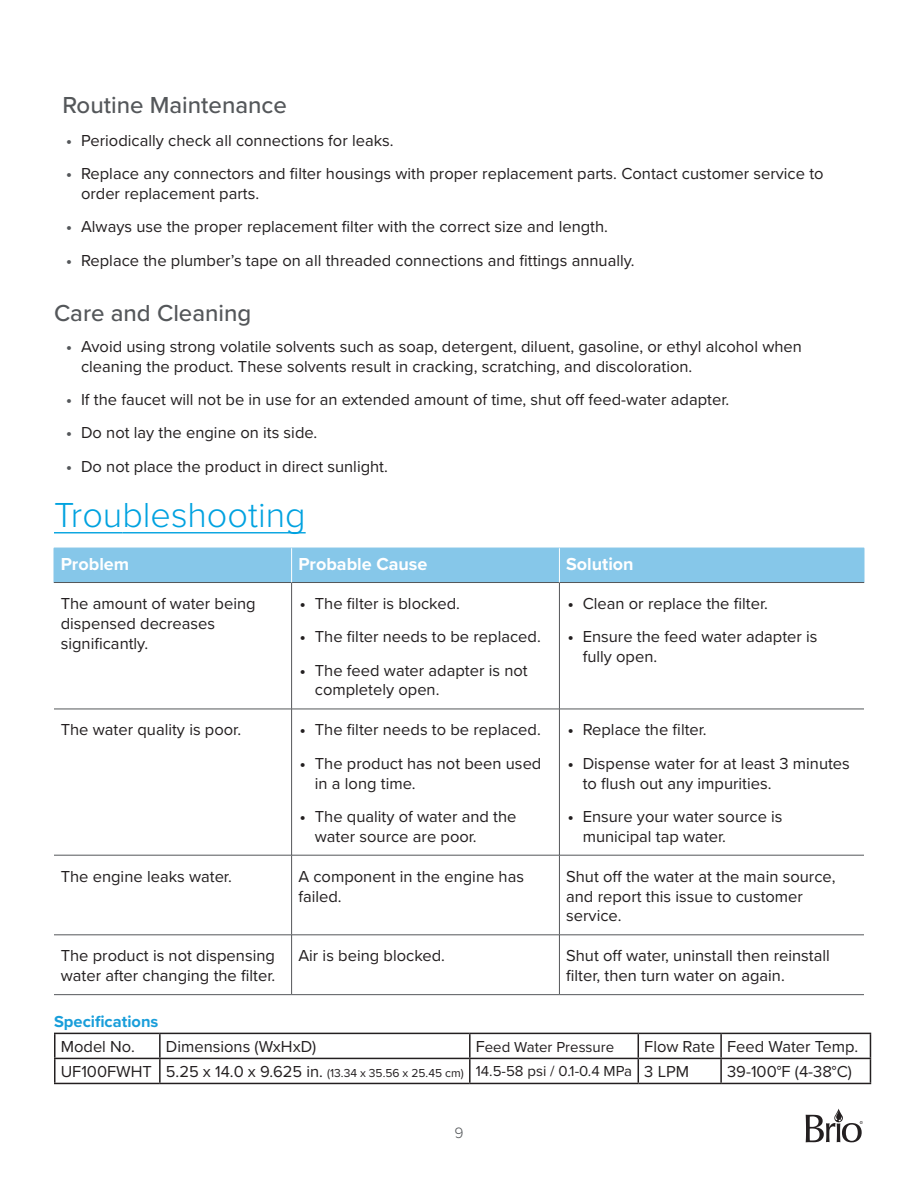
<style>
.page{position:relative;width:918px;height:1188px;background:#fff}
.page>*{position:absolute;margin:0;border:0;box-sizing:border-box;transform-origin:0 0}
.Bulleted_Body{font:300 36px "Proxima Nova";color:#00a2e0}
.Body{font:500 24px "Proxima Nova";color:#54575a}
.Heading_2{font:500 24px "Proxima Nova";color:#54575a}
.Table_Header{font:700 18px "Proxima Nova";color:#fff}
.Table_Body{font:16.5px/19.8px "Proxima Nova";color:#231f20}
.Body-2{font:700 16.5px "Proxima Nova";color:#199eda}
.t1{font:300 15.6px "Proxima Nova";color:#54575a}
.Table_Body-2{font:15px "Proxima Nova";color:#231f20}
.Table_Body-3{font:12px "Proxima Nova";color:#231f20}
.s1{font-weight:700;color:#54575a}
.s2{color:#00a2df}
.s3{font-weight:700}
.s4{font-size:16.5px}
</style>
<div class="page">
<svg style="left:806px;top:1108px;width:57px;height:34px"></svg>
<hr style="left:54px;top:532px;width:68px;height:1px;background:#00a2df">
<hr style="left:122px;top:532px;width:184px;height:1px;background:#00a2e0">
<div style="left:55px;top:549px;width:809px;height:33px;background:#86c7e9"></div>
<hr style="left:54px;top:709px;width:238px;height:1px;background:#54575a">
<hr style="left:292px;top:709px;width:267px;height:1px;background:#54575a">
<hr style="left:559px;top:709px;width:305px;height:1px;background:#54575a">
<hr style="left:292px;top:855px;width:267px;height:1px;background:#54575a">
<hr style="left:559px;top:855px;width:305px;height:1px;background:#54575a">
<hr style="left:54px;top:935px;width:238px;height:1px;background:#54575a">
<hr style="left:292px;top:935px;width:267px;height:1px;background:#54575a">
<hr style="left:559px;top:935px;width:305px;height:1px;background:#54575a">
<hr style="left:559px;top:583px;width:1px;height:126px;background:#54575a">
<hr style="left:559px;top:709px;width:1px;height:146px;background:#54575a">
<hr style="left:559px;top:855px;width:1px;height:80px;background:#54575a">
<hr style="left:559px;top:935px;width:1px;height:59px;background:#54575a">
<hr style="left:54px;top:994px;width:238px;height:1px;background:#54575a">
<hr style="left:292px;top:994px;width:267px;height:1px;background:#54575a">
<hr style="left:559px;top:994px;width:305px;height:1px;background:#54575a">
<hr style="left:54px;top:548px;width:238px;height:1px;background:#86c7e9">
<hr style="left:54px;top:548px;width:1px;height:34px;background:#86c7e9">
<hr style="left:292px;top:548px;width:267px;height:1px;background:#86c7e9">
<hr style="left:559px;top:548px;width:305px;height:1px;background:#86c7e9">
<hr style="left:864px;top:548px;width:1px;height:34px;background:#86c7e9">
<hr style="left:54px;top:582px;width:238px;height:1px;background:#54575a">
<hr style="left:292px;top:582px;width:267px;height:1px;background:#54575a">
<hr style="left:559px;top:582px;width:305px;height:1px;background:#54575a">
<hr style="left:291px;top:583px;width:1px;height:126px;background:#54575a">
<hr style="left:291px;top:709px;width:1px;height:146px;background:#54575a">
<hr style="left:54px;top:855px;width:238px;height:1px;background:#54575a">
<hr style="left:291px;top:855px;width:1px;height:80px;background:#54575a">
<hr style="left:291px;top:935px;width:1px;height:59px;background:#54575a">
<hr style="left:291px;top:548px;width:1px;height:34px;background:#fff">
<hr style="left:559px;top:548px;width:1px;height:34px;background:#fff">
<hr style="left:54px;top:1033px;width:106px;height:1px;background:#231f20">
<hr style="left:54px;top:1034px;width:2px;height:24px;background:#231f20">
<hr style="left:160px;top:1033px;width:310px;height:1px;background:#231f20">
<hr style="left:159px;top:1034px;width:2px;height:24px;background:#231f20">
<hr style="left:470px;top:1033px;width:168px;height:1px;background:#231f20">
<hr style="left:469px;top:1034px;width:2px;height:24px;background:#231f20">
<hr style="left:638px;top:1033px;width:83px;height:1px;background:#231f20">
<hr style="left:721px;top:1033px;width:150px;height:1px;background:#231f20">
<hr style="left:720px;top:1034px;width:2px;height:24px;background:#231f20">
<hr style="left:54px;top:1058px;width:106px;height:1px;background:#231f20">
<hr style="left:54px;top:1059px;width:2px;height:24px;background:#231f20">
<hr style="left:160px;top:1058px;width:310px;height:1px;background:#231f20">
<hr style="left:159px;top:1059px;width:2px;height:24px;background:#231f20">
<hr style="left:470px;top:1058px;width:168px;height:1px;background:#231f20">
<hr style="left:469px;top:1059px;width:2px;height:24px;background:#231f20">
<hr style="left:638px;top:1058px;width:83px;height:1px;background:#231f20">
<svg style="left:638px;top:1034px;width:1px;height:49px"></svg>
<hr style="left:721px;top:1058px;width:150px;height:1px;background:#231f20">
<hr style="left:720px;top:1059px;width:2px;height:24px;background:#231f20">
<svg style="left:870px;top:1034px;width:1px;height:49px"></svg>
<hr style="left:54px;top:1083px;width:106px;height:1px;background:#231f20">
<hr style="left:160px;top:1083px;width:310px;height:1px;background:#231f20">
<hr style="left:470px;top:1083px;width:168px;height:1px;background:#231f20">
<hr style="left:638px;top:1083px;width:83px;height:1px;background:#231f20">
<hr style="left:721px;top:1083px;width:150px;height:1px;background:#231f20">
<p class="Body" style="left:63px;top:87px;width:226px">Routine Maintenance</p>
<p class="Table_Body" style="left:66px;top:130px;width:329px"><span class="s1">•</span> Periodically check all connections for leaks.</p>
<p class="Table_Body" style="left:81px;top:163px;width:744px;text-indent:-15px"><span class="s1">•</span> Replace any connectors and filter housings with proper replacement parts. Contact customer service to order replacement parts.</p>
<p class="Table_Body" style="left:66px;top:216px;width:544px"><span class="s1">•</span> Always use the proper replacement filter with the correct size and length.</p>
<p class="Table_Body" style="left:66px;top:249px;width:570px"><span class="s1">•</span> Replace the plumber’s tape on all threaded connections and fittings annually.</p>
<p class="Heading_2" style="left:54px;top:295px;width:199px">Care and Cleaning</p>
<p class="Table_Body" style="left:81px;top:336px;width:722px;text-indent:-15px"><span class="s1">•</span> Avoid using strong volatile solvents such as soap, detergent, diluent, gasoline, or ethyl alcohol when cleaning the product. These solvents result in cracking, scratching, and discoloration.</p>
<p class="Table_Body" style="left:66px;top:389px;width:665px"><span class="s1">•</span> If the faucet will not be in use for an extended amount of time, shut off feed-water adapter.</p>
<p class="Table_Body" style="left:66px;top:422px;width:253px"><span class="s1">•</span> Do not lay the engine on its side.</p>
<p class="Table_Body" style="left:66px;top:456px;width:323px"><span class="s1">•</span> Do not place the product in direct sunlight.</p>
<p class="Bulleted_Body" style="left:54px;top:488px;width:253px"><span class="s2">Trou</span>bleshooting</p>
<p class="Table_Header" style="left:61px;top:550px;width:70px">Problem</p>
<p class="Table_Header" style="left:298px;top:550px;width:131px">Probable Cause</p>
<p class="Table_Header" style="left:566px;top:550px;width:69px">Solution</p>
<p class="Table_Body" style="left:61px;top:593px;width:196px">The amount of water being dispensed decreases significantly.</p>
<p class="Table_Body" style="left:300px;top:593px;width:162px"><span class="s3">•</span> The filter is blocked.</p>
<p class="Table_Body" style="left:568px;top:593px;width:202px"><span class="s3">•</span> Clean or replace the filter.</p>
<p class="Table_Body" style="left:583px;top:626px;width:236px;text-indent:-15px"><span class="s3">•</span> Ensure the feed water adapter is fully open.</p>
<p class="Table_Body" style="left:300px;top:626px;width:243px"><span class="s3">•</span> The filter needs to be replaced.</p>
<p class="Table_Body" style="left:315px;top:660px;width:214px;text-indent:-15px"><span class="s3">•</span> The feed water adapter is not completely open.</p>
<p class="Table_Body" style="left:61px;top:719px;width:182px">The water quality is poor.</p>
<p class="Table_Body" style="left:300px;top:719px;width:243px"><span class="s3">•</span> The filter needs to be replaced.</p>
<p class="Table_Body" style="left:315px;top:753px;width:228px;text-indent:-15px"><span class="s3">•</span> The product has not been used in a long time.</p>
<p class="Table_Body" style="left:315px;top:806px;width:203px;text-indent:-15px"><span class="s3">•</span> The quality of water and the water source are poor.</p>
<p class="Table_Body" style="left:568px;top:719px;width:141px"><span class="s3">•</span> Replace the filter.</p>
<p class="Table_Body" style="left:583px;top:753px;width:269px;text-indent:-15px"><span class="s3">•</span> Dispense water for at least 3 minutes to flush out any impurities.</p>
<p class="Table_Body" style="left:583px;top:806px;width:201px;text-indent:-15px"><span class="s3">•</span> Ensure your water source is municipal tap water.</p>
<p class="Table_Body" style="left:61px;top:866px;width:173px">The engine leaks water.</p>
<p class="Table_Body" style="left:298px;top:866px;width:227px">A component in the engine has failed.</p>
<p class="Table_Body" style="left:566px;top:866px;width:271px">Shut off the water at the main source, and report this issue to customer service.</p>
<p class="Table_Body" style="left:61px;top:945px;width:216px">The product is not dispensing water after changing the filter.</p>
<p class="Table_Body" style="left:298px;top:945px;width:148px">Air is being blocked.</p>
<p class="Table_Body" style="left:566px;top:945px;width:265px">Shut off water, uninstall then reinstall filter, then turn water on again.</p>
<p class="Body-2" style="left:54px;top:1009px;width:106px">Specifications</p>
<p class="Table_Body" style="left:61px;top:1036px;width:76px">Model No.</p>
<p class="Table_Body" style="left:166px;top:1036px;width:152px">Dimensions (WxHxD)</p>
<p class="Table_Body-2" style="left:476px;top:1036px;width:140px"><span class="s4">F</span>eed Water Pressure</p>
<p class="Table_Body" style="left:644px;top:1036px;width:72px">Flow Rate</p>
<p class="Table_Body" style="left:727px;top:1036px;width:133px">Feed Water Temp.</p>
<p class="Table_Body" style="left:61px;top:1061px;width:93px">UF100FWHT</p>
<p class="Table_Body-3" style="left:166px;top:1065px;width:299px"><span class="s4">5.25 x 14.0 x 9.625 in.</span> (13.34 x 35.56 x 25.45 cm)</p>
<p class="Table_Body-2" style="left:476px;top:1060px;width:158px">14.5-58 psi / 0.1-0.4 MPa</p>
<p class="Table_Body" style="left:644px;top:1061px;width:46px">3 LPM</p>
<p class="Table_Body" style="left:727px;top:1061px;width:126px">39-100°F (4-38°C)</p>
<p class="t1" style="left:454px;top:1122px;width:11px">9</p>
</div>
